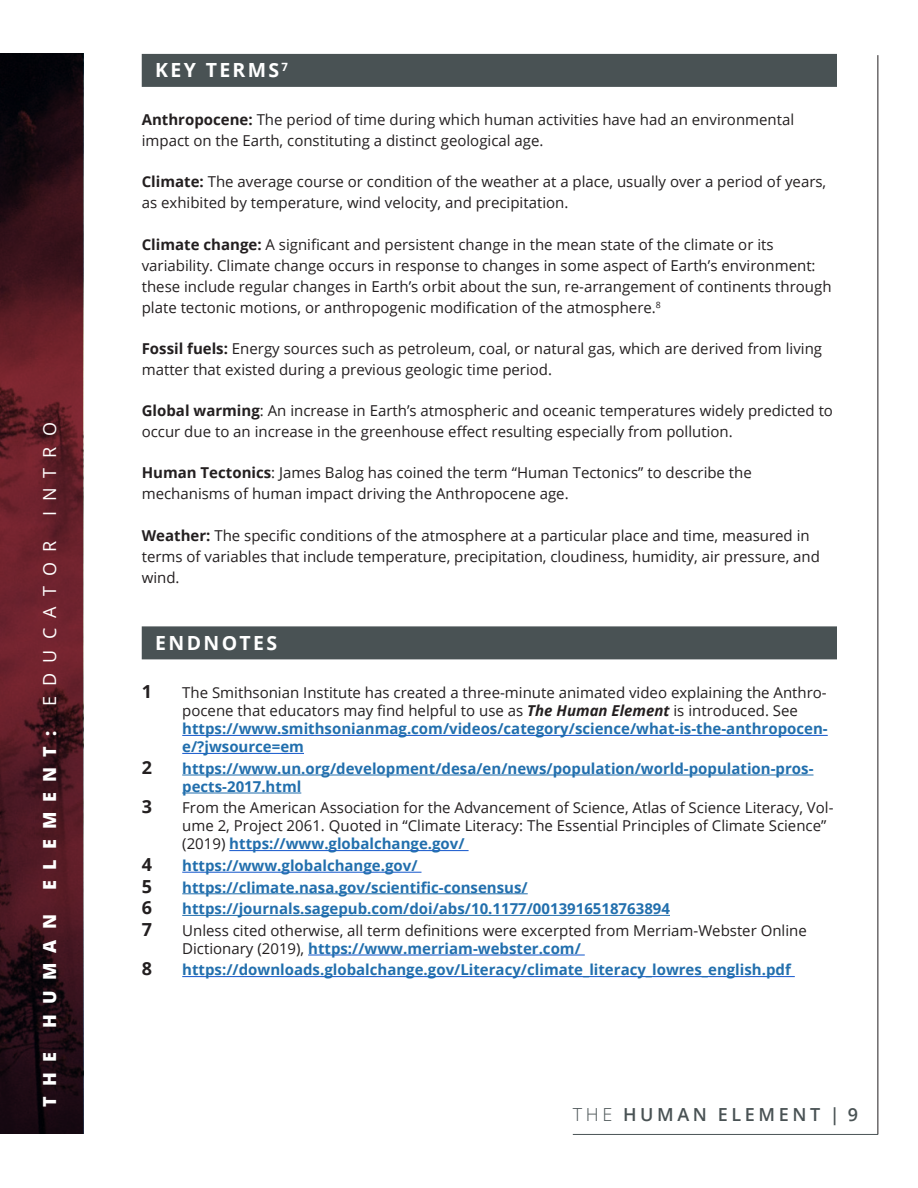
<style>
.page{position:relative;width:918px;height:1188px;background:#fff}
.page>*{position:absolute;margin:0;border:0;box-sizing:border-box;transform-origin:0 0}
.head1{font:700 19.5px "Open Sans";letter-spacing:.12em;color:#fff}
.t1{font:600 18px "Open Sans";letter-spacing:.2em;color:#495254}
.t2{font:800 18px "Open Sans";letter-spacing:.56em;color:#fff}
.t3{font:18px "Open Sans";letter-spacing:.56em;color:#fff}
.t4{font:700 18px "Open Sans";color:#231f20}
.body{font:15px/21px "Open Sans";color:#231f20}
.t5{font:700 15px/18px "Open Sans";color:#226fad}
.s1{font-weight:700}
.s2{font-weight:700;font-style:italic}
.s3{font-weight:700;color:#226fad}
.s4{font-weight:300}
</style>
<div class="page">
<hr style="left:878px;top:55px;width:1px;height:1079px;background:#231f20">
<hr style="left:573px;top:1134px;width:305px;height:1px;background:#495254">
<img style="left:0;top:54px;width:83px;height:1080px">
<div style="left:142px;top:54px;width:695px;height:33px;background:#495254"></div>
<div style="left:142px;top:626px;width:695px;height:33px;background:#495254"></div>
<hr style="left:182px;top:735px;width:646px;height:1px;background:#15c">
<hr style="left:182px;top:753px;width:122px;height:1px;background:#15c">
<hr style="left:182px;top:775px;width:632px;height:1px;background:#226fad">
<hr style="left:182px;top:793px;width:119px;height:1px;background:#226fad">
<hr style="left:229px;top:850px;width:240px;height:1px;background:#15c">
<hr style="left:182px;top:872px;width:240px;height:1px;background:#15c">
<hr style="left:182px;top:893px;width:346px;height:1px;background:#226fad">
<hr style="left:182px;top:915px;width:488px;height:1px;background:#226fad">
<hr style="left:308px;top:955px;width:277px;height:1px;background:#15c">
<hr style="left:182px;top:976px;width:613px;height:1px;background:#15c">
<p class="t3" style="left:37px;top:516px;width:96px;rotate:-90deg">INTRO</p>
<p class="t3" style="left:37px;top:706px;width:166px;rotate:-90deg">EDUCATOR</p>
<p class="t2" style="left:36px;top:890px;width:160px;rotate:-90deg">ELEMENT:</p>
<p class="t2" style="left:36px;top:1028px;width:115px;rotate:-90deg">HUMAN</p>
<p class="t2" style="left:36px;top:1107px;width:56px;rotate:-90deg">THE</p>
<p class="head1" style="left:155px;top:56px;width:134px">KEY TERMS<sup>7</sup></p>
<p class="body" style="left:142px;top:109px;width:654px"><span class="s1">Anthropocene:</span> The period of time during which human activities have had an environmental impact on the Earth, constituting a distinct geological age.</p>
<p class="body" style="left:142px;top:171px;width:686px"><span class="s1">Climate:</span> The average course or condition of the weather at a place, usually over a period of years, as exhibited by temperature, wind velocity, and precipitation.</p>
<p class="body" style="left:142px;top:233px;width:691px"><span class="s1">Climate change:</span> A significant and persistent change in the mean state of the climate or its variability. Climate change occurs in response to changes in some aspect of Earth’s environment: these include regular changes in Earth’s orbit about the sun, re-arrangement of continents through plate tectonic motions, or anthropogenic modification of the atmosphere.<sup>8</sup></p>
<p class="body" style="left:142px;top:338px;width:682px"><span class="s1">Fossil fuels:</span> Energy sources such as petroleum, coal, or natural gas, which are derived from living matter that existed during a previous geologic time period.</p>
<p class="body" style="left:142px;top:400px;width:693px"><span class="s1">Global warming</span>: An increase in Earth’s atmospheric and oceanic temperatures widely predicted to occur due to an increase in the greenhouse effect resulting especially from pollution.</p>
<p class="body" style="left:142px;top:462px;width:612px"><span class="s1">Human Tectonics</span>: James Balog has coined the term “Human Tectonics” to describe the mechanisms of human impact driving the Anthropocene age.</p>
<p class="body" style="left:142px;top:524px;width:680px"><span class="s1">Weather:</span> The specific conditions of the atmosphere at a particular place and time, measured in terms of variables that include temperature, precipitation, cloudiness, humidity, air pressure, and wind.</p>
<p class="head1" style="left:155px;top:629px;width:123px">ENDNOTES</p>
<p class="t4" style="left:142px;top:679px;width:12px">1</p>
<p class="body" style="left:182px;top:683px;width:647px;line-height:18px">The Smithsonian Institute has created a three-minute animated video explaining the Anthro&shy;pocene that educators may find helpful to use as <span class="s2">The Human Element</span> is introduced. See <span class="s3">https://www.smithsonianmag.com/videos/category/science/what-is-the-anthropocen&shy;e/?jwsource=em</span></p>
<p class="t4" style="left:142px;top:755px;width:12px">2</p>
<p class="t5" style="left:182px;top:759px;width:633px">https://www.un.org/development/desa/en/news/population/world-population-pros&shy;pects-2017.html</p>
<p class="t4" style="left:142px;top:794px;width:12px">3</p>
<p class="body" style="left:182px;top:799px;width:653px;line-height:18px">From the American Association for the Advancement of Science, Atlas of Science Literacy, Vol&shy;ume 2, Project 2061. Quoted in “Climate Literacy: The Essential Principles of Climate Science” (2019) <span class="s3">https://www.globalchange.gov/</span></p>
<p class="t4" style="left:142px;top:852px;width:12px">4</p>
<p class="t5" style="left:182px;top:856px;width:237px">https://www.globalchange.gov/</p>
<p class="t4" style="left:142px;top:873px;width:12px">5</p>
<p class="t5" style="left:182px;top:878px;width:347px">https://climate.nasa.gov/scientific-consensus/</p>
<p class="t4" style="left:142px;top:895px;width:12px">6</p>
<p class="t5" style="left:182px;top:899px;width:489px">https://journals.sagepub.com/doi/abs/10.1177/0013916518763894</p>
<p class="t4" style="left:142px;top:917px;width:12px">7</p>
<p class="body" style="left:182px;top:921px;width:626px;line-height:18px">Unless cited otherwise, all term definitions were excerpted from Merriam-Webster Online<br>Dictionary (2019), <span class="s3">https://www.merriam-webster.com/</span></p>
<p class="t4" style="left:142px;top:956px;width:12px">8</p>
<p class="t5" style="left:182px;top:961px;width:610px">https://downloads.globalchange.gov/Literacy/climate_literacy_lowres_english.pdf</p>
<p class="t1" style="left:573px;top:1102px;width:287px"><span class="s4">THE</span> HUMAN ELEMENT | 9</p>
</div>
